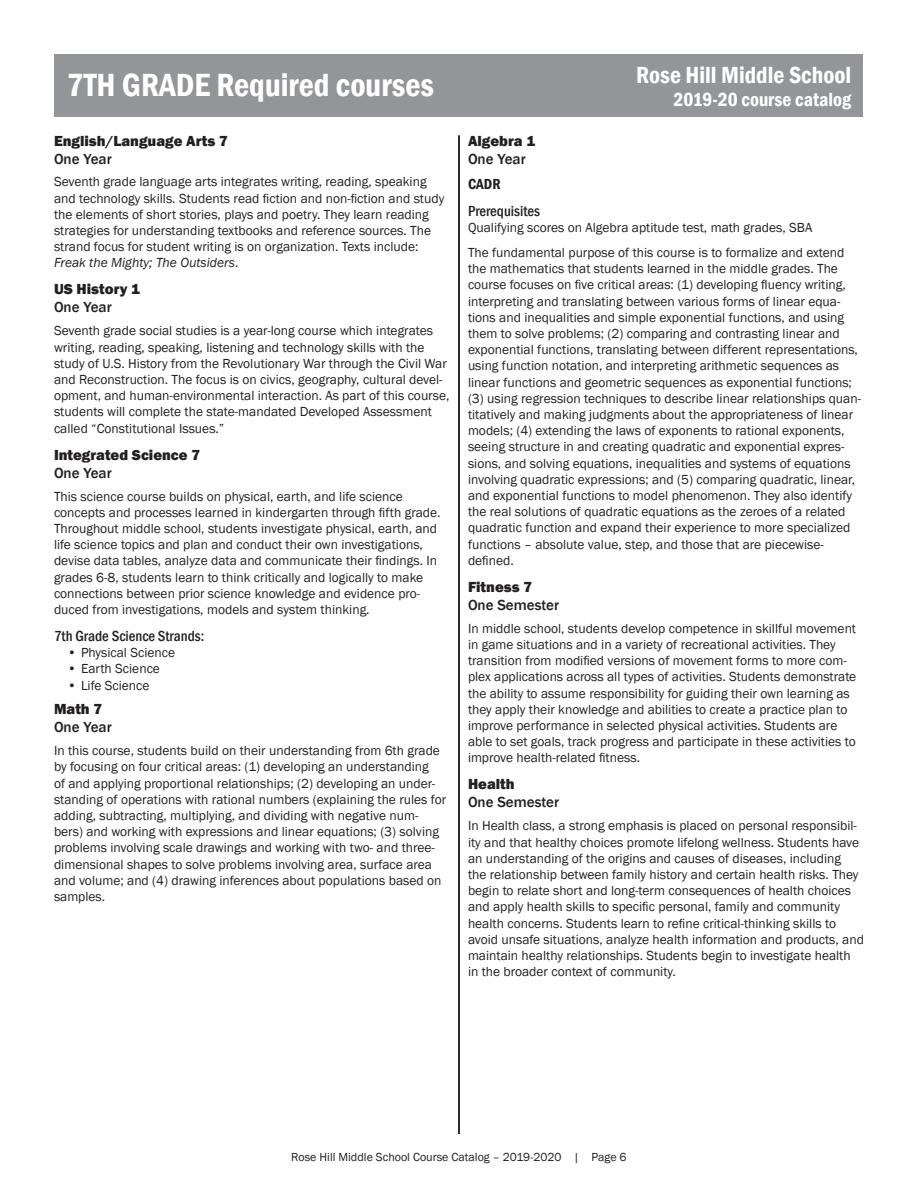
<style>
.page{position:relative;width:918px;height:1188px;background:#fff}
.page>*{position:absolute;margin:0;border:0;box-sizing:border-box;transform-origin:0 0}
.t1{font:600 condensed 33px "Franklin Gothic";color:#fff}
.t2{font:600 condensed 24px "Franklin Gothic";color:#fff}
.t3{font:600 condensed 19.5px "Franklin Gothic";color:#fff}
.Course_title{font:800 15px "Franklin Gothic";color:#231f20}
.Semester_Year{font:500 15px "Franklin Gothic";color:#231f20}
.Subhead{font:500 condensed 15px "Franklin Gothic";color:#231f20}
.CADR{font:600 condensed 15px "Franklin Gothic";color:#231f20}
.Body_Text_space_afte{font:13.5px/16.2px "Franklin Gothic";color:#231f20}
.t4{font:12px "Franklin Gothic";color:#231f20}
.s1{font-style:italic}
</style>
<div class="page">
<div style="left:54px;top:54px;width:808px;height:63px;background:#939598"></div>
<hr style="left:458px;top:135px;width:2px;height:999px;background:#231f20">
<p class="t1" style="left:67px;top:63px;width:369px">7TH GRADE Required courses</p>
<p class="Course_title" style="left:54px;top:131px;width:175px">English/Language Arts 7</p>
<p class="Semester_Year" style="left:54px;top:149px;width:59px">One Year</p>
<p class="Body_Text_space_afte" style="left:54px;top:174px;width:392px">Seventh grade language arts integrates writing, reading, speaking and technology skills. Students read fiction and non-fiction and study the elements of short stories, plays and poetry. They learn reading strategies for understanding textbooks and reference sources. The strand focus for student writing is on organization. Texts include:<br><span class="s1">Freak the Mighty; The Outsiders</span>.</p>
<p class="Course_title" style="left:54px;top:280px;width:88px">US History 1</p>
<p class="Semester_Year" style="left:54px;top:298px;width:59px">One Year</p>
<p class="Body_Text_space_afte" style="left:54px;top:323px;width:397px">Seventh grade social studies is a year-long course which integrates writing, reading, speaking, listening and technology skills with the study of U.S. History from the Revolutionary War through the Civil War and Reconstruction. The focus is on civics, geography, cultural devel&shy;opment, and human-environmental interaction. As part of this course, students will complete the state-mandated Developed Assessment called “Constitutional Issues.”</p>
<p class="Course_title" style="left:54px;top:445px;width:148px">Integrated Science 7</p>
<p class="Semester_Year" style="left:54px;top:463px;width:59px">One Year</p>
<p class="Body_Text_space_afte" style="left:54px;top:488px;width:388px">This science course builds on physical, earth, and life science concepts and processes learned in kindergarten through fifth grade.<br>Throughout middle school, students investigate physical, earth, and life science topics and plan and conduct their own investigations, devise data tables, analyze data and communicate their findings. In grades 6-8, students learn to think critically and logically to make connections between prior science knowledge and evidence pro&shy;duced from investigations, models and system thinking.</p>
<p class="Subhead" style="left:54px;top:626px;width:152px">7th Grade Science Strands:</p>
<p class="Body_Text_space_afte" style="left:68px;top:645px;width:109px">• Physical Science</p>
<p class="Body_Text_space_afte" style="left:68px;top:661px;width:94px">• Earth Science</p>
<p class="Body_Text_space_afte" style="left:68px;top:677px;width:84px">• Life Science</p>
<p class="Course_title" style="left:54px;top:700px;width:50px">Math 7</p>
<p class="Semester_Year" style="left:54px;top:718px;width:59px">One Year</p>
<p class="Body_Text_space_afte" style="left:54px;top:743px;width:394px">In this course, students build on their understanding from 6th grade by focusing on four critical areas: (1) developing an understanding<br>of and applying proportional relationships; (2) developing an under&shy;standing of operations with rational numbers (explaining the rules for adding, subtracting, multiplying, and dividing with negative num&shy;bers) and working with expressions and linear equations; (3) solving problems involving scale drawings and working with two- and three&shy;dimensional shapes to solve problems involving area, surface area and volume; and (4) drawing inferences about populations based on samples.</p>
<h2 class="t2" style="left:636px;top:59px;width:216px">Rose Hill Middle School</h2>
<h3 class="t3" style="left:673px;top:87px;width:179px">2019-20 course catalog</h3>
<p class="Course_title" style="left:468px;top:131px;width:69px">Algebra 1</p>
<p class="Semester_Year" style="left:468px;top:150px;width:59px">One Year</p>
<p class="CADR" style="left:468px;top:174px;width:34px">CADR</p>
<p class="Subhead" style="left:468px;top:201px;width:74px">Prerequisites</p>
<p class="Body_Text_space_afte" style="left:468px;top:220px;width:346px">Qualifying scores on Algebra aptitude test, math grades, SBA</p>
<p class="Body_Text_space_afte" style="left:468px;top:245px;width:395px">The fundamental purpose of this course is to formalize and extend the mathematics that students learned in the middle grades. The course focuses on five critical areas: (1) developing fluency writing, interpreting and translating between various forms of linear equa&shy;tions and inequalities and simple exponential functions, and using them to solve problems; (2) comparing and contrasting linear and exponential functions, translating between different representations, using function notation, and interpreting arithmetic sequences as linear functions and geometric sequences as exponential functions; (3) using regression techniques to describe linear relationships quan&shy;titatively and making judgments about the appropriateness of linear models; (4) extending the laws of exponents to rational exponents, seeing structure in and creating quadratic and exponential expres&shy;sions, and solving equations, inequalities and systems of equations involving quadratic expressions; and (5) comparing quadratic, linear, and exponential functions to model phenomenon. They also identify the real solutions of quadratic equations as the zeroes of a related quadratic function and expand their experience to more specialized functions – absolute value, step, and those that are piecewise&shy;defined.</p>
<p class="Course_title" style="left:468px;top:577px;width:66px">Fitness 7</p>
<p class="Semester_Year" style="left:468px;top:596px;width:93px">One Semester</p>
<p class="Body_Text_space_afte" style="left:468px;top:621px;width:390px">In middle school, students develop competence in skillful movement in game situations and in a variety of recreational activities. They transition from modified versions of movement forms to more com&shy;plex applications across all types of activities. Students demonstrate the ability to assume responsibility for guiding their own learning as they apply their knowledge and abilities to create a practice plan to improve performance in selected physical activities. Students are able to set goals, track progress and participate in these activities to improve health-related fitness.</p>
<p class="Course_title" style="left:468px;top:775px;width:48px">Health</p>
<p class="Semester_Year" style="left:468px;top:793px;width:93px">One Semester</p>
<p class="Body_Text_space_afte" style="left:468px;top:818px;width:397px">In Health class, a strong emphasis is placed on personal responsibil&shy;ity and that healthy choices promote lifelong wellness. Students have an understanding of the origins and causes of diseases, including<br>the relationship between family history and certain health risks. They begin to relate short and long-term consequences of health choices and apply health skills to specific personal, family and community health concerns. Students learn to refine critical-thinking skills to avoid unsafe situations, analyze health information and products, and maintain healthy relationships. Students begin to investigate health in the broader context of community.</p>
<p class="t4" style="left:291px;top:1149px;width:337px">Rose Hill Middle School Course Catalog – 2019-2020 | Page 6</p>
</div>
